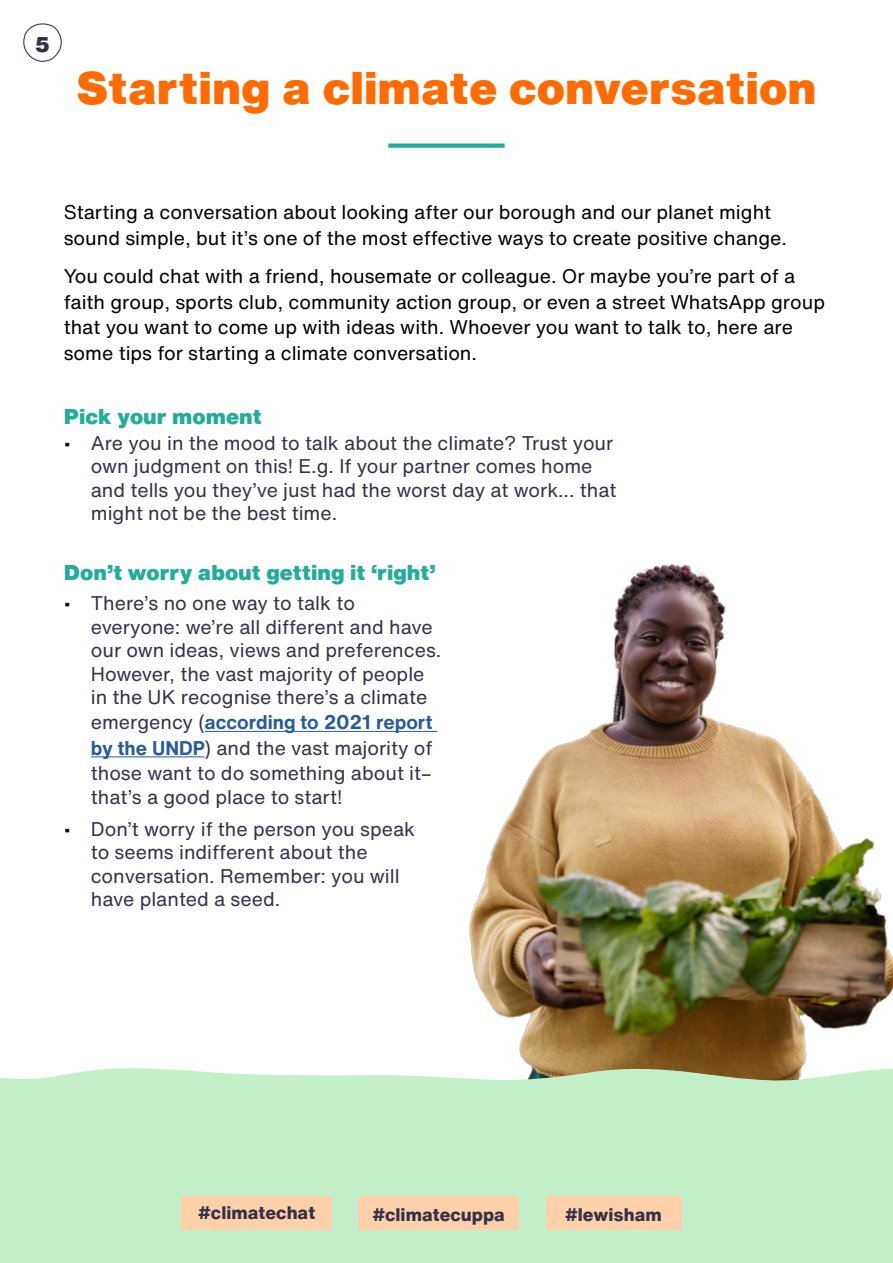
<style>
.page{position:relative;width:893px;height:1263px;background:#fff}
.page>*{position:absolute;margin:0;border:0;box-sizing:border-box;transform-origin:0 0}
.t1{font:900 45px "Helvetica Now Text";color:#ff6b00}
.t2{font:900 21px "Helvetica Now Text";color:#22ad98}
.t3{font:900 21px "Helvetica Now Text";color:#34303f}
.t4{font:19.5px/23.4px "Helvetica Now Text";color:#343349}
.t5{font:19.5px/25.5px "Helvetica Now Text";color:#000}
.t6{font:800 17.85px "Helvetica Now Text";color:#343349}
.s1{color:#000}
.s2{font-weight:700;color:#275b9b}
</style>
<div class="page">
<svg style="left:23px;top:23px;width:39px;height:39px"></svg>
<hr style="left:205px;top:731px;width:232px;height:1px;background:#275b9b">
<hr style="left:91px;top:756px;width:114px;height:1px;background:#275b9b">
<svg style="left:388px;top:144px;width:117px;height:4px"></svg>
<img style="left:327px;top:564px;width:566px;height:489px">
<svg style="left:0;top:1053px;width:893px;height:210px;background:#c6ecc7"></svg>
<div style="left:358px;top:1196px;width:161px;height:34px;background:#ffd1aa"></div>
<div style="left:546px;top:1196px;width:135px;height:34px;background:#ffd1aa"></div>
<div style="left:181px;top:1196px;width:151px;height:34px;background:#ffd1aa"></div>
<p class="t3" style="left:35px;top:29px;width:17px">5</p>
<h1 class="t1" style="left:76px;top:54px;width:742px">Starting a climate conversation</h1>
<p class="t5" style="left:64px;top:199px;width:725px">Starting a conversation about looking after our borough and our planet might sound simple, but it’s one of the most effective ways to create positive change.</p>
<p class="t5" style="left:64px;top:263px;width:763px">You could chat with a friend, housemate or colleague. Or maybe you’re part of a faith group, sports club, community action group, or even a street WhatsApp group that you want to come up with ideas with. Whoever you want to talk to, here are some tips for starting a climate conversation.</p>
<p class="t2" style="left:64px;top:401px;width:199px">Pick your moment</p>
<p class="t4" style="left:91px;top:431px;width:527px;text-indent:-27px"><span class="s1">•</span> Are you in the mood to talk about the climate? Trust your own judgment on this! E.g. If your partner comes home and tells you they’ve just had the worst day at work… that might not be the best time.</p>
<p class="t2" style="left:64px;top:556px;width:373px">Don’t worry about getting it ‘right’</p>
<p class="t4" style="left:91px;top:591px;width:352px;text-indent:-27px"><span class="s1">•</span> There’s no one way to talk to everyone: we’re all different and have our own ideas, views and preferences.<br>However, the vast majority of people in the UK recognise there’s a climate</p>
<p class="t4" style="left:91px;top:709px;width:343px;line-height:25.5px;text-align:justify">emergency (<span class="s2">according to 2021 report by the UNDP</span>) and the vast majority of those want to do something about it–</p>
<p class="t4" style="left:91px;top:785px;width:253px">that’s a good place to start!</p>
<p class="t4" style="left:91px;top:817px;width:326px;text-indent:-27px"><span class="s1">•</span> Don’t worry if the person you speak to seems indifferent about the conversation. Remember: you will have planted a seed.</p>
<p class="t6" style="left:198px;top:1199px;width:119px">#climatechat</p>
<p class="t6" style="left:372px;top:1201px;width:134px">#climatecuppa</p>
<p class="t6" style="left:565px;top:1201px;width:98px">#lewisham</p>
</div>
